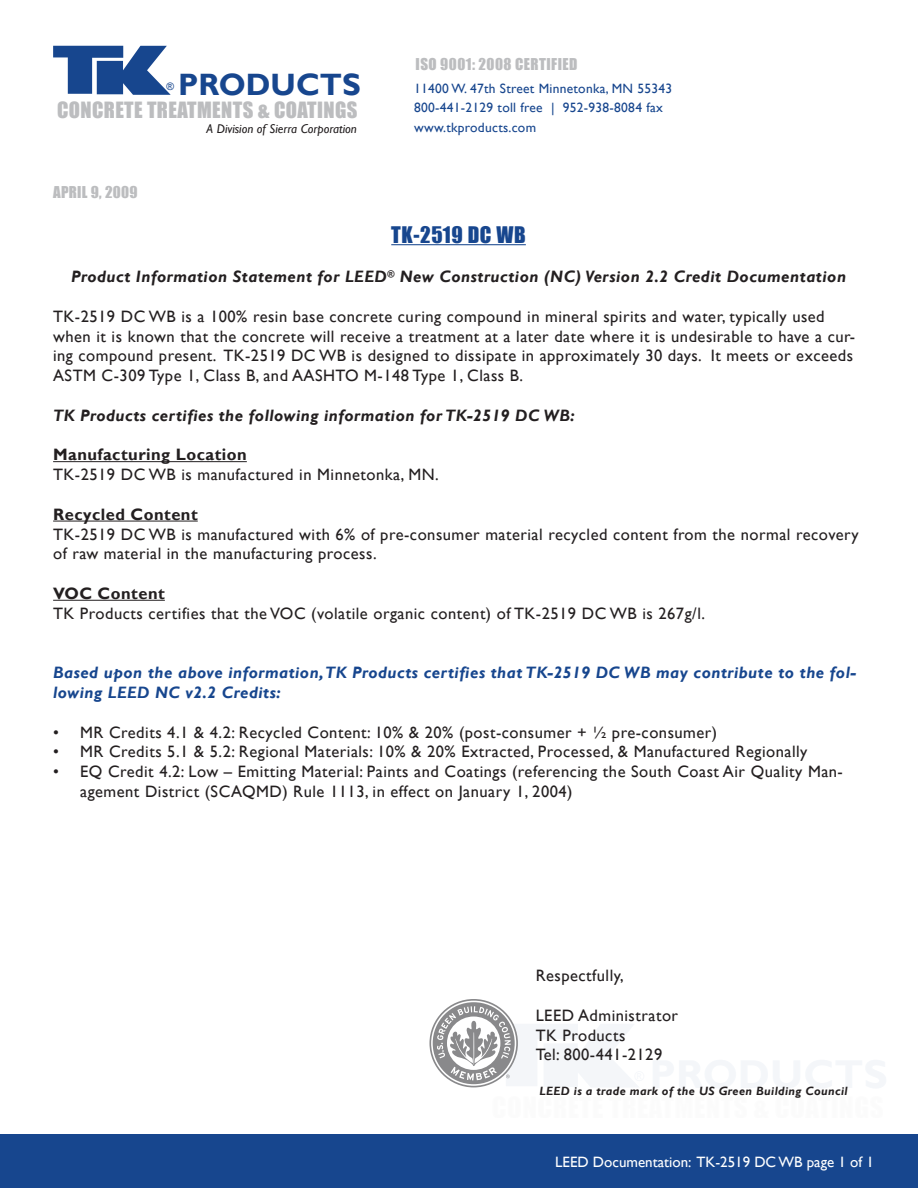
<style>
.page{position:relative;width:918px;height:1188px;background:#fff}
.page>*{position:absolute;margin:0;border:0;box-sizing:border-box;transform-origin:0 0}
.t1{font:700 30.9px "Gill Sans";color:#17468e}
.t2{font:21px "Impact";letter-spacing:.03em;color:#17468e}
.t3{font:20.55px "Impact";letter-spacing:.02em;color:#bcbdbf}
.t4{font:16.5px/19.8px "Gill Sans";letter-spacing:.03em;color:#231f20}
.t5{font:italic 700 16.5px "Gill Sans";letter-spacing:.03em;color:#231f20}
.t6{font:italic 700 16.5px/19.8px "Gill Sans";letter-spacing:.03em;color:#17468e}
.t7{font:700 16.5px "Gill Sans";letter-spacing:.03em;color:#231f20}
.t8{font:15px "Gill Sans";color:#fff}
.t9{font:15px "Impact";letter-spacing:.03em;color:#bcbdbf}
.t10{font:13.5px "Gill Sans";letter-spacing:.02em;color:#17468e}
.t11{font:italic 12.75px "Gill Sans";color:#231f20}
.t12{font:italic 700 12px "Gill Sans";letter-spacing:.03em;color:#231f20}
.t13{font:10.35px "Arial";color:#17468e}
</style>
<div class="page">
<svg style="left:53px;top:46px;width:118px;height:49px"></svg>
<div style="left:0;top:1134px;width:918px;height:54px;background:#17468e"></div>
<hr style="left:391px;top:244px;width:135px;height:1px;background:#17468e">
<hr style="left:53px;top:461px;width:194px;height:1px;background:#231f20">
<hr style="left:53px;top:521px;width:145px;height:1px;background:#231f20">
<hr style="left:53px;top:600px;width:112px;height:1px;background:#231f20">
<svg style="left:429px;top:999px;width:209px;height:89px"></svg>
<p class="t13" style="left:167px;top:79px;width:9px">®</p>
<p class="t1" style="left:178px;top:66px;width:184px">PRODUCTS</p>
<p class="t3" style="left:57px;top:94px;width:302px">CONCRETE TREATMENTS &amp; COATINGS</p>
<p class="t11" style="left:207px;top:121px;width:152px">A Division of Sierra Corporation</p>
<p class="t9" style="left:53px;top:180px;width:86px">APRIL 9, 2009</p>
<p class="t9" style="left:416px;top:53px;width:163px">ISO 9001: 2008 CERTIFIED</p>
<p class="t10" style="left:414px;top:80px;width:260px">11400 W. 47th Street Minnetonka, MN 55343</p>
<p class="t10" style="left:414px;top:100px;width:250px">800-441-2129 toll free | 952-938-8084 fax</p>
<p class="t10" style="left:414px;top:119px;width:124px">www.tkproducts.com</p>
<p class="t2" style="left:391px;top:218px;width:136px">TK-2519 DC WB</p>
<p class="t5" style="left:71px;top:267px;width:777px">Product Information Statement for LEED<sup>®</sup> New Construction (NC) Version 2.2 Credit Documentation</p>
<p class="t4" style="left:53px;top:307px;width:804px">TK-2519 DC WB is a 100% resin base concrete curing compound in mineral spirits and water, typically used when it is known that the concrete will receive a treatment at a later date where it is undesirable to have a cur&shy;ing compound present. TK-2519 DC WB is designed to dissipate in approximately 30 days. It meets or exceeds ASTM C-309 Type 1, Class B, and AASHTO M-148 Type 1, Class B.</p>
<p class="t5" style="left:53px;top:406px;width:523px">TK Products certifies the following information for TK-2519 DC WB:</p>
<p class="t7" style="left:53px;top:445px;width:195px">Manufacturing Location</p>
<p class="t4" style="left:53px;top:465px;width:387px">TK-2519 DC WB is manufactured in Minnetonka, MN.</p>
<p class="t7" style="left:53px;top:504px;width:146px">Recycled Content</p>
<p class="t4" style="left:53px;top:524px;width:807px">TK-2519 DC WB is manufactured with 6% of pre-consumer material recycled content from the normal recovery of raw material in the manufacturing process.</p>
<p class="t7" style="left:53px;top:584px;width:113px">VOC Content</p>
<p class="t4" style="left:53px;top:604px;width:653px">TK Products certifies that the VOC (volatile organic content) of TK-2519 DC WB is 267g/l.</p>
<p class="t6" style="left:53px;top:663px;width:804px">Based upon the above information, TK Products certifies that TK-2519 DC WB may contribute to the fol&shy;lowing LEED NC v2.2 Credits:</p>
<p class="t4" style="left:53px;top:722px;width:666px">• MR Credits 4.1 &amp; 4.2: Recycled Content: 10% &amp; 20% (post-consumer + ½ pre-consumer)</p>
<p class="t4" style="left:53px;top:742px;width:756px">• MR Credits 5.1 &amp; 5.2: Regional Materials: 10% &amp; 20% Extracted, Processed, &amp; Manufactured Regionally</p>
<p class="t4" style="left:80px;top:762px;width:764px;text-indent:-27px">• EQ Credit 4.2: Low – Emitting Material: Paints and Coatings (referencing the South Coast Air Quality Man&shy;agement District (SCAQMD) Rule 1113, in effect on January 1, 2004)</p>
<p class="t4" style="left:536px;top:966px;width:90px">Respectfully,</p>
<p class="t4" style="left:536px;top:1006px;width:144px">LEED Administrator</p>
<p class="t4" style="left:536px;top:1025px;width:91px">TK Products</p>
<p class="t4" style="left:536px;top:1045px;width:128px">Tel: 800-441-2129</p>
<p class="t12" style="left:539px;top:1084px;width:310px">LEED is a trade mark of the US Green Building Council</p>
<p class="t8" style="left:555px;top:1153px;width:320px">LEED Documentation: TK-2519 DC WB page 1 of 1</p>
</div>
